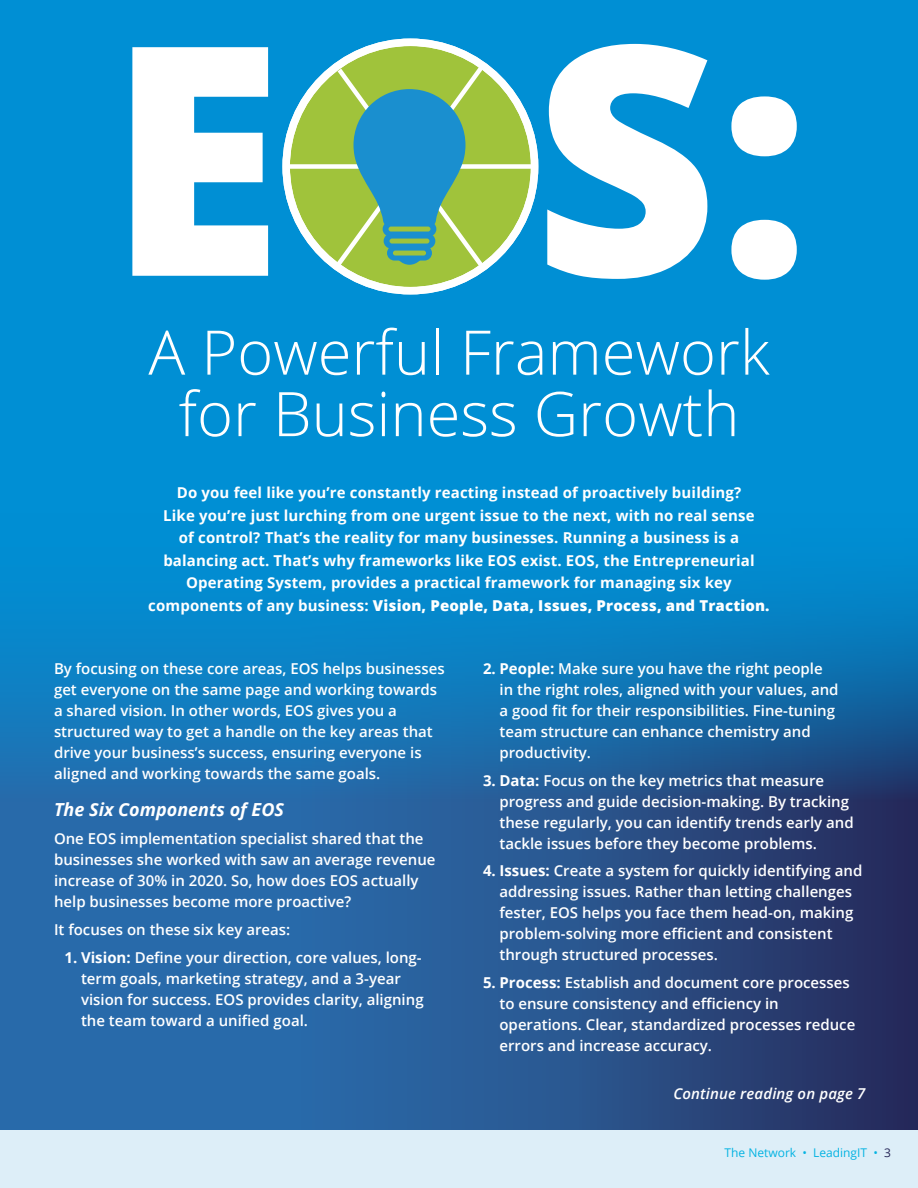
<style>
.page{position:relative;width:918px;height:1188px;background:#fff}
.page>*{position:absolute;margin:0;border:0;box-sizing:border-box;transform-origin:0 0}
.t1{font:800 320.25px "Open Sans";color:#fff}
.t2{font:300 61.5px/61.5px "Open Sans";color:#fff;text-align:center}
.t3{font:italic 700 18px "Open Sans";color:#fff}
.t4{font:600 15px/21px "Open Sans";color:#fff}
.t5{font:700 15px/22.5px "Open Sans";letter-spacing:.01em;color:#fff;text-align:center}
.t6{font:italic 600 15px "Open Sans";letter-spacing:.01em;color:#fff}
.t7{font:12px "Open Sans";color:#04b3e2}
.s1{font-weight:800}
.s2{font-weight:700}
.s3{color:#242456}
</style>
<div class="page">
<div style="left:0;top:0;width:918px;height:889px;background:#008fd4"></div>
<svg style="left:0;top:583px;width:918px;height:547px;background:#1f639f"></svg>
<div style="left:0;top:1130px;width:918px;height:58px;background:#ddeef8"></div>
<div style="left:286px;top:42px;width:249px;height:249px;background:#a0c33b;border-radius:50%"></div>
<div style="left:285px;top:164px;width:250px;height:5px;background:#fff"></div>
<div style="left:282px;top:39px;width:256px;height:255px;border:8px solid #fff;border-radius:50%"></div>
<svg style="left:330px;top:38px;width:160px;height:237px"></svg>
<p class="t1" style="left:108px;top:-84px;width:704px">E S:</p>
<p class="t2" style="left:148px;top:320px;width:623px">A Powerful Framework for Business Growth</p>
<p class="t5" style="left:148px;top:481px;width:623px">Do you feel like you’re constantly reacting instead of proactively building?<br>Like you’re just lurching from one urgent issue to the next, with no real sense<br>of control? That’s the reality for many businesses. Running a business is a balancing act. That’s why frameworks like EOS exist. EOS, the Entrepreneurial Operating System, provides a practical framework for managing six key components of any business: <span class="s1">Vision, People, Data, Issues, Process, and Traction.</span></p>
<p class="t4" style="left:54px;top:658px;width:392px">By focusing on these core areas, EOS helps businesses get everyone on the same page and working towards a shared vision. In other words, EOS gives you a structured way to get a handle on the key areas that drive your business’s success, ensuring everyone is aligned and working towards the same goals.</p>
<p class="t3" style="left:54px;top:797px;width:232px">The Six Components of EOS</p>
<p class="t4" style="left:54px;top:828px;width:383px">One EOS implementation specialist shared that the businesses she worked with saw an average revenue increase of 30% in 2020. So, how does EOS actually help businesses become more proactive?</p>
<p class="t4" style="left:54px;top:919px;width:238px">It focuses on these six key areas:</p>
<p class="t4" style="left:81px;top:946px;width:344px;text-indent:-16px"><span class="s2">1. Vision:</span> Define your direction, core values, long&shy;term goals, marketing strategy, and a 3-year vision for success. EOS provides clarity, aligning the team toward a unified goal.</p>
<p class="t4" style="left:500px;top:658px;width:341px;text-indent:-16px"><span class="s2">2. People:</span> Make sure you have the right people in the right roles, aligned with your values, and a good fit for their responsibilities. Fine-tuning team structure can enhance chemistry and productivity.</p>
<p class="t4" style="left:500px;top:769px;width:356px;text-indent:-16px"><span class="s2">3. Data:</span> Focus on the key metrics that measure progress and guide decision-making. By tracking these regularly, you can identify trends early and tackle issues before they become problems.</p>
<p class="t4" style="left:500px;top:860px;width:364px;text-indent:-16px"><span class="s2">4. Issues:</span> Create a system for quickly identifying and addressing issues. Rather than letting challenges fester, EOS helps you face them head-on, making problem-solving more efficient and consistent through structured processes.</p>
<p class="t4" style="left:500px;top:972px;width:357px;text-indent:-16px"><span class="s2">5. Process:</span> Establish and document core processes to ensure consistency and efficiency in operations. Clear, standardized processes reduce errors and increase accuracy.</p>
<p class="t6" style="left:673px;top:1083px;width:194px">Continue reading on page 7</p>
<p class="t7" style="left:725px;top:1145px;width:168px">The Network • LeadingIT • <span class="s3">3</span></p>
</div>
